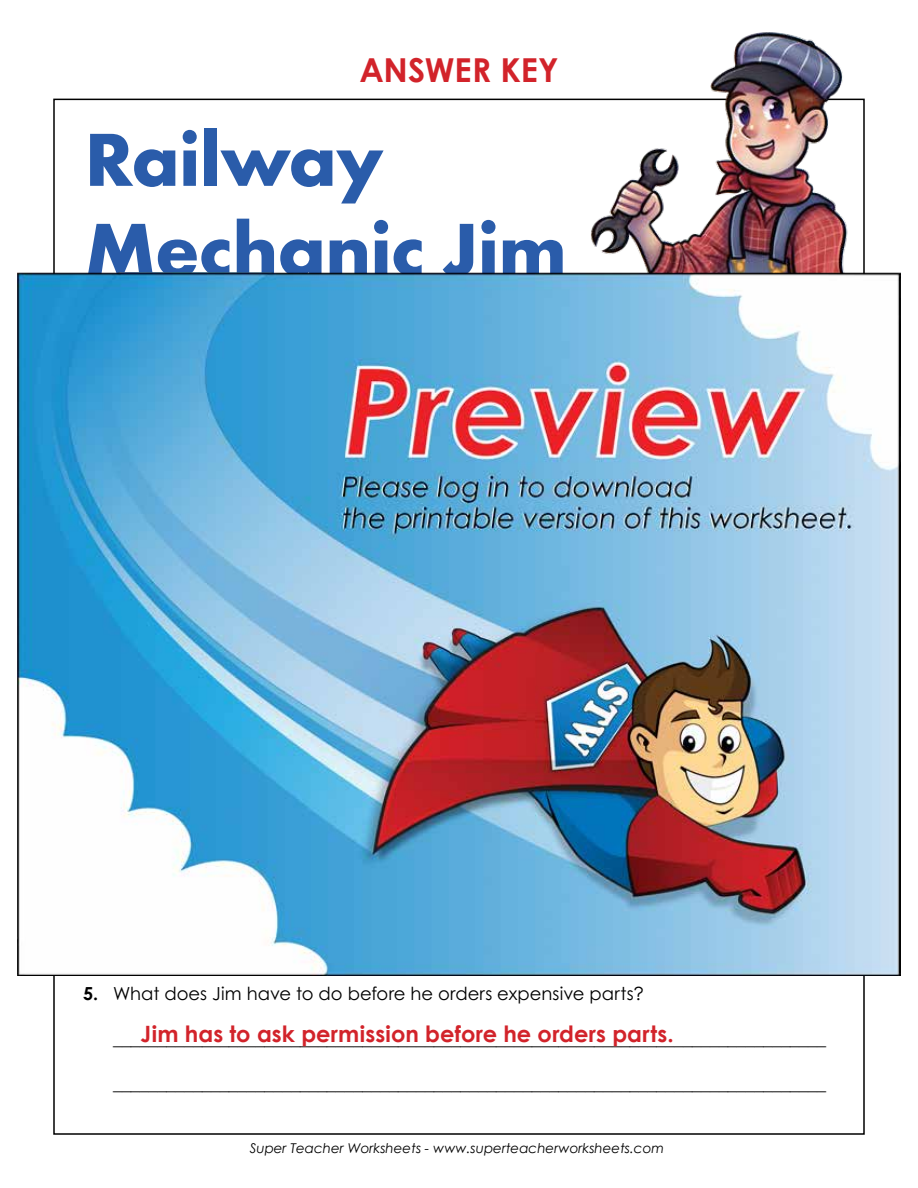
<style>
.page{position:relative;width:918px;height:1188px;background:#fff}
.page>*{position:absolute;margin:0;border:0;box-sizing:border-box;transform-origin:0 0}
.t1{font:700 78px/90px "Aharoni";letter-spacing:-.005em;color:#2a5caa}
.t2{font:700 33px "Century Gothic 2";letter-spacing:-.005em;color:#d2232a}
.t3{font:700 22.5px "Century STW4";letter-spacing:.005em;color:#d2232a}
.t4{font:18px "Century STW4";color:#000}
.t5{font:italic 13.5px "Century Gothic 2";color:#000}
.s1{font-weight:700}
</style>
<div class="page">
<img style="left:589px;top:32px;width:264px;height:240px">
<img style="left:17px;top:272px;width:884px;height:704px">
<h2 class="t2" style="left:359px;top:45px;width:201px">ANSWER KEY</h2>
<h1 class="t1" style="left:85px;top:122px;width:484px">Railway<br>Mechanic Jim</h1>
<p class="t4" style="left:83px;top:981px;width:562px"><span class="s1">5.</span> What does Jim have to do before he orders expensive parts?</p>
<p class="t3" style="left:141px;top:1017px;width:535px">Jim has to ask permission before he orders parts.</p>
<p class="t4" style="left:113px;top:1026px;width:714px">________________________________________________________________________________</p>
<p class="t4" style="left:113px;top:1071px;width:714px">________________________________________________________________________________</p>
<p class="t5" style="left:250px;top:1139px;width:416px">Super Teacher Worksheets - www.superteacherworksheets.com</p>
</div>
